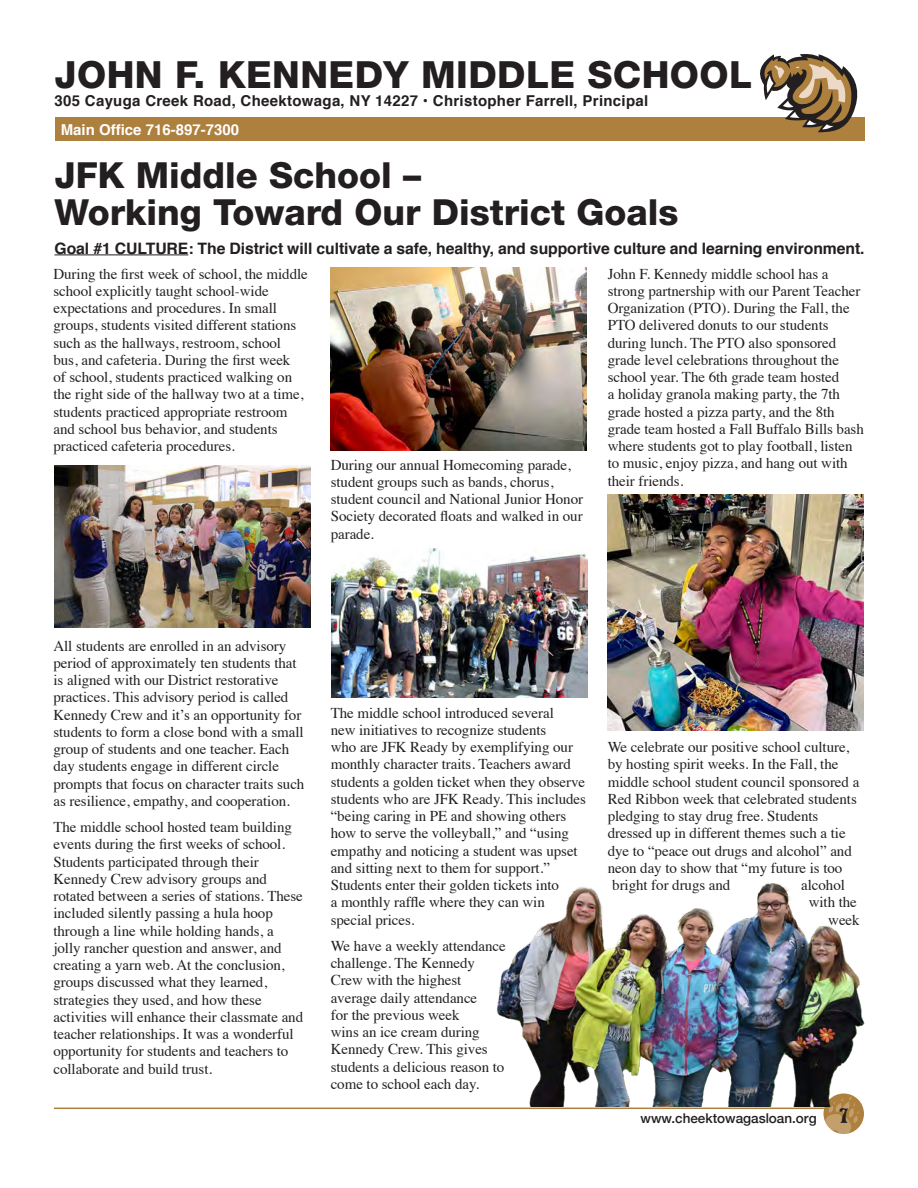
<style>
.page{position:relative;width:918px;height:1188px;background:#fff}
.page>*{position:absolute;margin:0;border:0;box-sizing:border-box;transform-origin:0 0}
.t1{font:800 37.5px "Helvetica Neue LT Std";letter-spacing:.01em;color:#231f20}
.Heading{font:800 36px/37.5px "Helvetica Neue LT Std";color:#231f20}
.body_Text_10_11_5{font:700 15.75px "Helvetica";letter-spacing:-.005em;color:#231f20}
.body_Text_10_11_5-2{font:15px/17.2px "Times";letter-spacing:-.005em;color:#231f20}
.t2{font:700 15px "Helvetica";letter-spacing:.02em;color:#231f20}
.t3{font:700 15px "Helvetica";color:#fff}
.t4{font:500 13.5px "Helvetica Neue";color:#231f20}
.s1{font-family:"Bernhard Std";font-weight:700;font-stretch:condensed;font-size:21px}
</style>
<div class="page">
<div style="left:55px;top:118px;width:810px;height:23px;background:#ae803e"></div>
<svg style="left:760px;top:54px;width:97px;height:78px"></svg>
<hr style="left:54px;top:1108px;width:790px;height:1px;background:#ae803e">
<div style="left:824px;top:1094px;width:40px;height:40px;background:#ae803e;border-radius:50%"></div>
<svg style="left:824px;top:1106px;width:34px;height:28px"></svg>
<img style="left:608px;top:495px;width:256px;height:236px">
<img style="left:54px;top:466px;width:256px;height:162px">
<img style="left:331px;top:267px;width:256px;height:183px">
<hr style="left:55px;top:255px;width:133px;height:1px;background:#231f20">
<img style="left:331px;top:548px;width:257px;height:149px">
<img style="left:497px;top:884px;width:367px;height:222px">
<h1 class="t1" style="left:55px;top:52px;width:699px">JOHN F. KENNEDY MIDDLE SCHOOL</h1>
<p class="t2" style="left:55px;top:89px;width:595px">305 Cayuga Creek Road, Cheektowaga, NY 14227 • Christopher Farrell, Principal</p>
<p class="t3" style="left:61px;top:118px;width:180px">Main Office 716-897-7300</p>
<h1 class="Heading" style="left:55px;top:156px;width:626px">JFK Middle School –<br>Working Toward Our District Goals</h1>
<p class="body_Text_10_11_5" style="left:55px;top:235px;width:812px">Goal #1 CULTURE: The District will cultivate a safe, healthy, and supportive culture and learning environment.</p>
<p class="body_Text_10_11_5-2" style="left:53px;top:264px;width:256px">During the first week of school, the middle school explicitly taught school-wide expectations and procedures. In small groups, students visited different stations such as the hallways, restroom, school bus, and cafeteria. During the first week<br>of school, students practiced walking on the right side of the hallway two at a time, students practiced appropriate restroom and school bus behavior, and students practiced cafeteria procedures.</p>
<p class="body_Text_10_11_5-2" style="left:331px;top:455px;width:254px">During our annual Homecoming parade, student groups such as bands, chorus, student council and National Junior Honor Society decorated floats and walked in our parade.</p>
<p class="body_Text_10_11_5-2" style="left:608px;top:264px;width:258px">John F. Kennedy middle school has a strong partnership with our Parent Teacher Organization (PTO). During the Fall, the PTO delivered donuts to our students during lunch. The PTO also sponsored grade level celebrations throughout the school year. The 6th grade team hosted<br>a holiday granola making party, the 7th grade hosted a pizza party, and the 8th grade team hosted a Fall Buffalo Bills bash where students got to play football, listen to music, enjoy pizza, and hang out with their friends.</p>
<p class="body_Text_10_11_5-2" style="left:53px;top:636px;width:252px">All students are enrolled in an advisory period of approximately ten students that is aligned with our District restorative practices. This advisory period is called Kennedy Crew and it’s an opportunity for students to form a close bond with a small group of students and one teacher. Each day students engage in different circle prompts that focus on character traits such as resilience, empathy, and cooperation.</p>
<p class="body_Text_10_11_5-2" style="left:53px;top:817px;width:251px">The middle school hosted team building events during the first weeks of school.<br>Students participated through their Kennedy Crew advisory groups and rotated between a series of stations. These included silently passing a hula hoop through a line while holding hands, a jolly rancher question and answer, and creating a yarn web. At the conclusion, groups discussed what they learned, strategies they used, and how these activities will enhance their classmate and teacher relationships. It was a wonderful opportunity for students and teachers to collaborate and build trust.</p>
<p class="body_Text_10_11_5-2" style="left:331px;top:703px;width:257px">The middle school introduced several<br>new initiatives to recognize students<br>who are JFK Ready by exemplifying our monthly character traits. Teachers award students a golden ticket when they observe students who are JFK Ready. This includes “being caring in PE and showing others how to serve the volleyball,” and “using empathy and noticing a student was upset and sitting next to them for support.” Students enter their golden tickets into<br>a monthly raffle where they can win special prices.</p>
<p class="body_Text_10_11_5-2" style="left:331px;top:936px;width:177px">We have a weekly attendance challenge. The Kennedy<br>Crew with the highest average daily attendance<br>for the previous week<br>wins an ice cream during<br>Kennedy Crew. This gives students a delicious reason to come to school each day.</p>
<p class="body_Text_10_11_5-2" style="left:608px;top:737px;width:253px">We celebrate our positive school culture, by hosting spirit weeks. In the Fall, the middle school student council sponsored a Red Ribbon week that celebrated students pledging to stay drug free. Students dressed up in different themes such a tie dye to “peace out drugs and alcohol” and neon day to show that “my future is too bright for drugs and</p>
<p class="body_Text_10_11_5-2" style="left:801px;top:875px;width:45px">alcohol</p>
<p class="body_Text_10_11_5-2" style="left:809px;top:892px;width:50px">with the</p>
<p class="body_Text_10_11_5-2" style="left:828px;top:910px;width:33px">week</p>
<p class="t4" style="left:641px;top:1107px;width:208px">www.cheektowagasloan.org <span class="s1">7</span></p>
</div>
